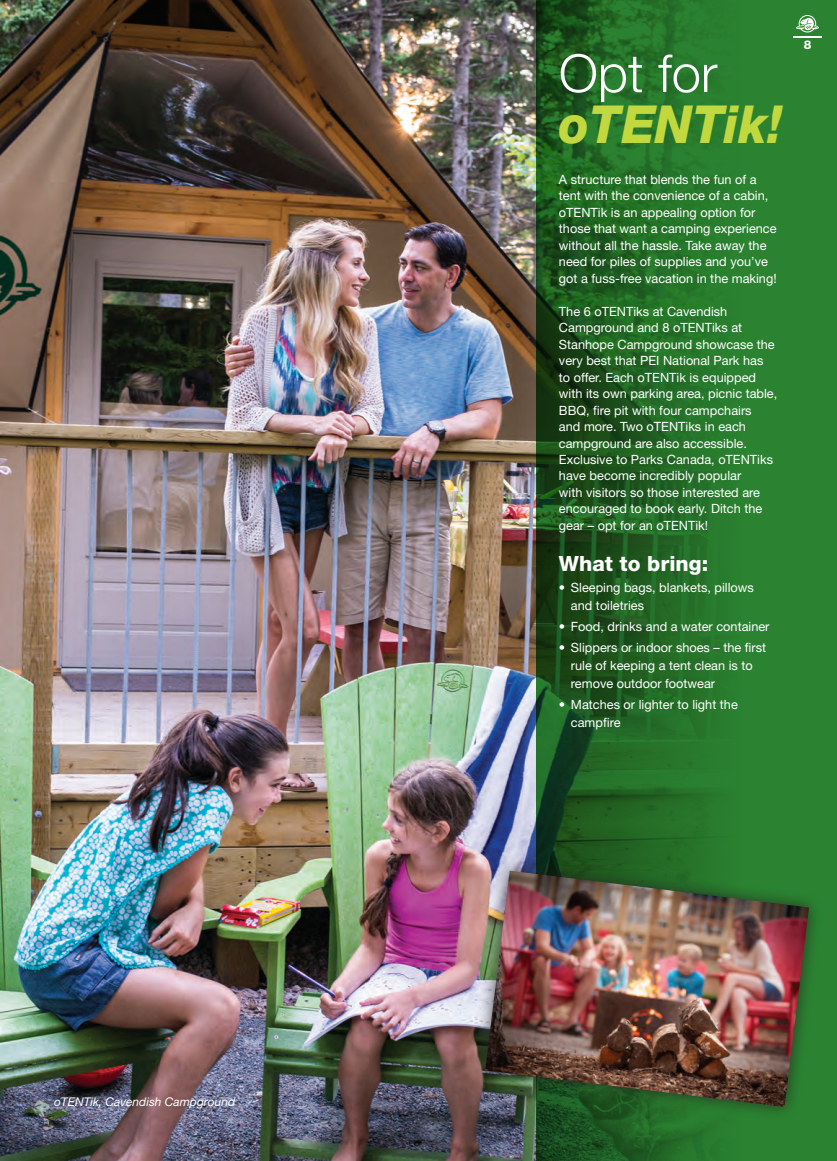
<style>
.page{position:relative;width:837px;height:1161px;background:#fff}
.page>*{position:absolute;margin:0;border:0;box-sizing:border-box;transform-origin:0 0}
.t1{font:italic 800 52.5px "Helvetica Neue LT Std";color:#c2d83f;scale:.95 1}
.t2{font:300 52.5px "Helvetica Neue LT Std";color:#fff}
.t3{font:800 21px "Helvetica Neue LT Std";color:#fff}
.t4{font:12.75px/16.5px "Helvetica Neue LT Std";color:#fff}
.t5{font:800 12.15px "Helvetica Neue LT Std";color:#fff}
.t6{font:italic 12px "Helvetica Neue LT Std";color:#fff}
</style>
<div class="page">
<img style="left:0;top:0;width:516px;height:1161px">
<img style="left:516px;top:0;width:20px;height:1161px">
<svg style="left:536px;top:0;width:301px;height:1161px;background:#246e28"></svg>
<hr style="left:0;top:853px;width:1px;height:48px;background:#939598">
<div style="left:471px;top:856px;width:353px;height:266px;background:#231f20;opacity:.75"></div>
<img style="left:485px;top:871px;width:324px;height:236px">
<svg style="left:793px;top:15px;width:29px;height:23px"></svg>
<p class="t6" style="left:54px;top:1095px;width:183px">oTENTik, Cavendish Campground</p>
<p class="t2" style="left:559px;top:41px;width:160px">Opt for</p>
<p class="t1" style="left:559px;top:93px;width:237px">oTENTik!</p>
<p class="t4" style="left:559px;top:171px;width:219px">A structure that blends the fun of a tent with the convenience of a cabin, oTENTik is an appealing option for those that want a camping experience without all the hassle. Take away the need for piles of supplies and you’ve got a fuss-free vacation in the making!</p>
<p class="t4" style="left:559px;top:303px;width:220px">The 6 oTENTiks at Cavendish Campground and 8 oTENTiks at Stanhope Campground showcase the very best that PEI National Park has to offer. Each oTENTik is equipped with its own parking area, picnic table, BBQ, fire pit with four campchairs<br>and more. Two oTENTiks in each campground are also accessible.<br>Exclusive to Parks Canada, oTENTiks have become incredibly popular<br>with visitors so those interested are encouraged to book early. Ditch the gear – opt for an oTENTik!</p>
<p class="t3" style="left:559px;top:551px;width:151px">What to bring:</p>
<p class="t4" style="left:571px;top:578px;width:185px;line-height:18px;text-indent:-12px">• Sleeping bags, blankets, pillows and toiletries</p>
<p class="t4" style="left:559px;top:618px;width:212px">• Food, drinks and a water container</p>
<p class="t4" style="left:571px;top:638px;width:197px;line-height:18px;text-indent:-12px">• Slippers or indoor shoes – the first rule of keeping a tent clean is to remove outdoor footwear</p>
<p class="t4" style="left:571px;top:695px;width:168px;line-height:18px;text-indent:-12px">• Matches or lighter to light the campfire</p>
<p class="t5" style="left:804px;top:38px;width:9px">8</p>
</div>
